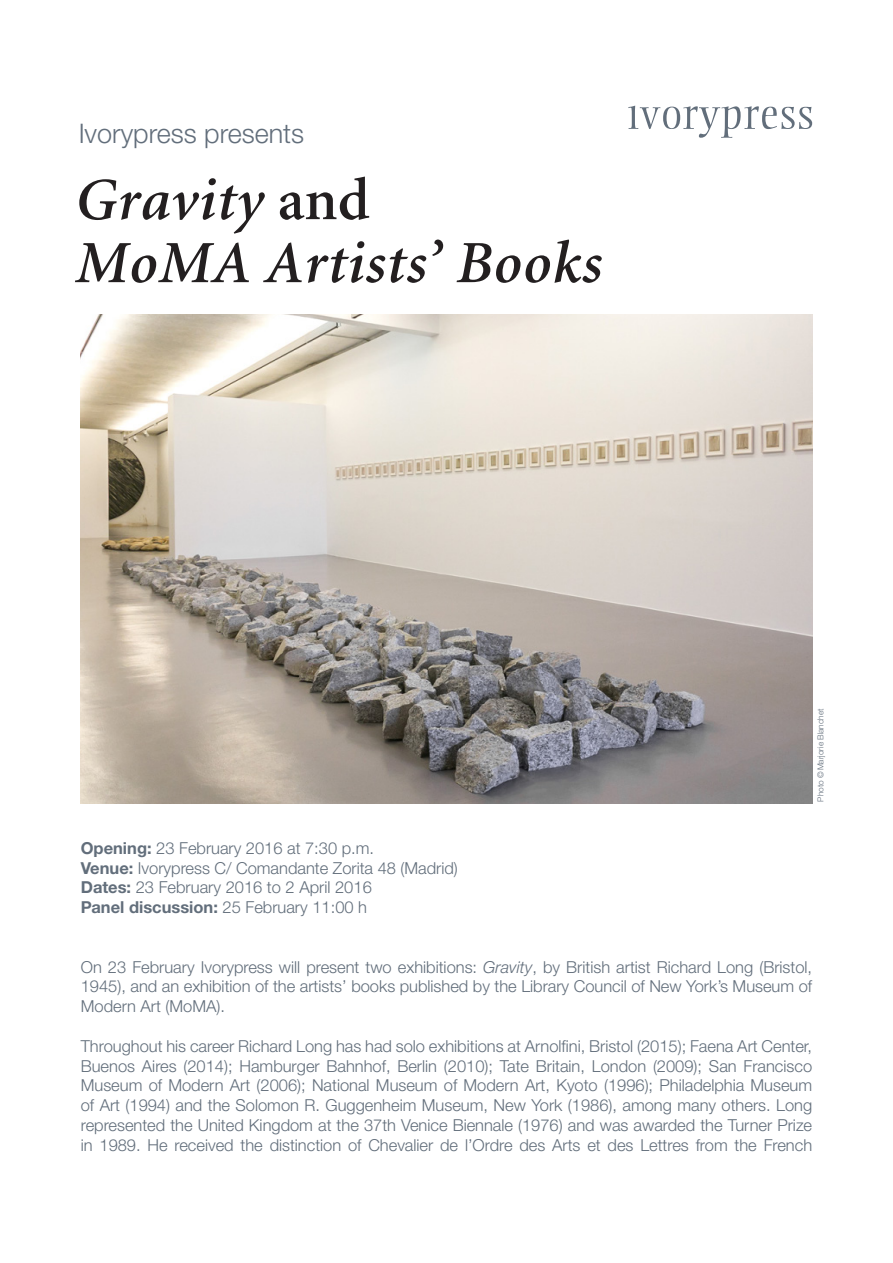
<style>
.page{position:relative;width:893px;height:1263px;background:#fff}
.page>*{position:absolute;margin:0;border:0;box-sizing:border-box;transform-origin:0 0}
.t1{font:italic 600 60px/63px "Minion LT";letter-spacing:.015em;color:#231f20}
.t2{font:300 27px "Helvetica Neue CE";color:#626e7b}
.t3{font:300 16.5px/19.8px "Helvetica Neue CE";color:#626e7b;text-align:justify}
.t4{font:700 16.5px "Helvetica Neue CE";color:#626e7b}
.t5{font:300 8.25px "Helvetica Neue CE";color:#626e7b}
.s1{font-style:normal}
.s2{font-weight:700}
.s3{font-weight:300}
.s4{font-style:italic}
</style>
<div class="page">
<svg style="left:628px;top:106px;width:184px;height:32px"></svg>
<img style="left:81px;top:315px;width:731px;height:488px">
<p class="t2" style="left:79px;top:117px;width:227px">Ivorypress presents</p>
<p class="t1" style="left:75px;top:170px;width:528px">Gravity <span class="s1">and<br></span>MoMA Artists’ Books</p>
<p class="t3" style="left:81px;top:838px;width:295px"><span class="s2">Opening:</span> 23 February 2016 at 7:30 p.m.</p>
<p class="t3" style="left:81px;top:858px;width:379px"><span class="s2">Venue:</span> Ivorypress C/ Comandante Zorita 48 (Madrid)</p>
<p class="t3" style="left:81px;top:878px;width:293px"><span class="s2">Dates:</span> 23 February 2016 to 2 April 2016</p>
<p class="t4" style="left:81px;top:897px;width:288px">Panel discussion: <span class="s3">25 February 11:00 h</span></p>
<p class="t5" style="left:816px;top:801px;width:94px;rotate:-90deg">Photo ©Marjorie Blanchet</p>
<p class="t3" style="left:81px;top:957px;width:733px">On 23 February Ivorypress will present two exhibitions: <span class="s4">Gravity</span>, by British artist Richard Long (Bristol, 1945), and an exhibition of the artists’ books published by the Library Council of New York’s Museum of Modern Art (MoMA).</p>
<p class="t3" style="left:81px;top:1036px;width:733px">Throughout his career Richard Long has had solo exhibitions at Arnolfini, Bristol (2015); Faena Art Center, Buenos Aires (2014); Hamburger Bahnhof, Berlin (2010); Tate Britain, London (2009); San Francisco Museum of Modern Art (2006); National Museum of Modern Art, Kyoto (1996); Philadelphia Museum of Art (1994) and the Solomon R. Guggenheim Museum, New York (1986), among many others. Long represented the United Kingdom at the 37th Venice Biennale (1976) and was awarded the Turner Prize in 1989. He received the distinction of Chevalier de l’Ordre des Arts et des Lettres from the French</p>
</div>
